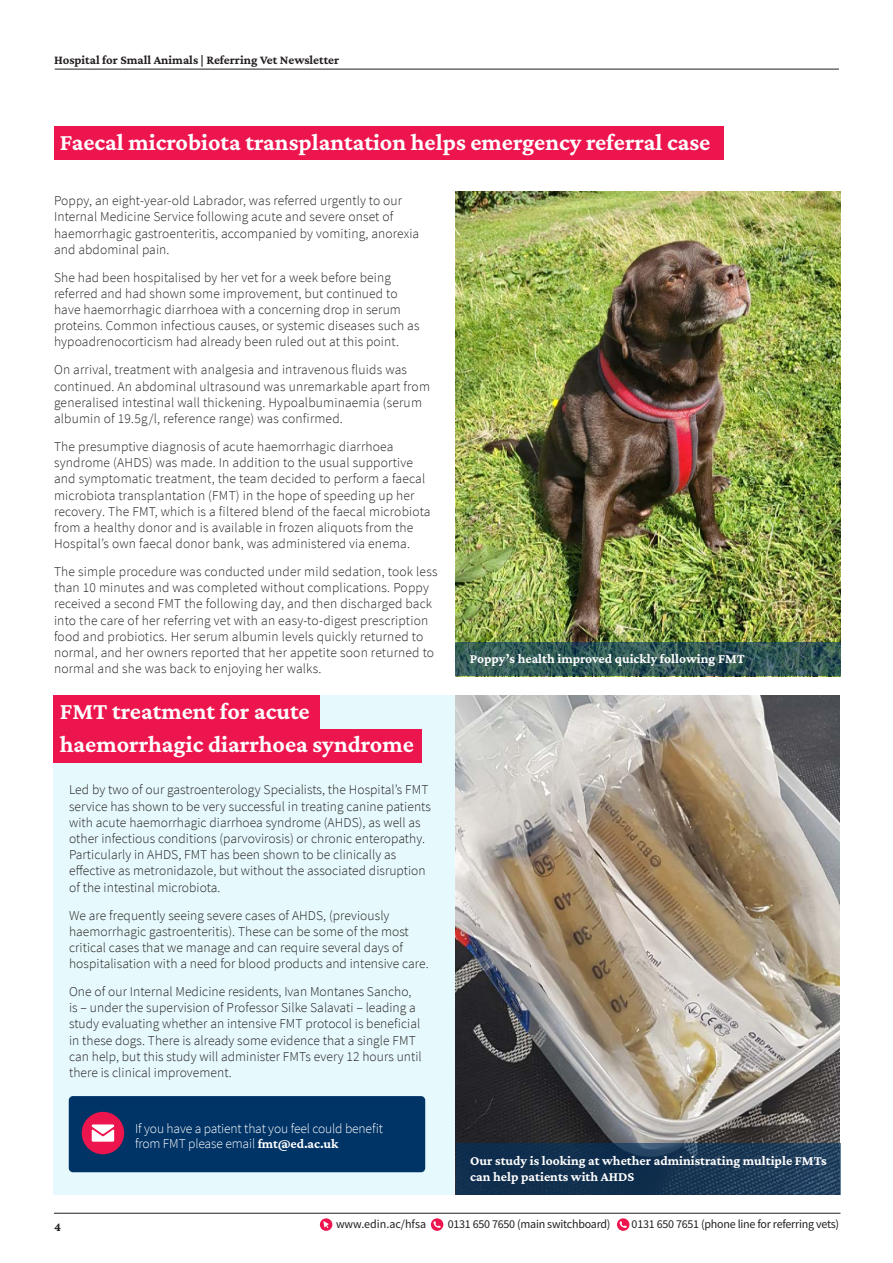
<style>
.page{position:relative;width:893px;height:1263px;background:#fff}
.page>*{position:absolute;margin:0;border:0;box-sizing:border-box;transform-origin:0 0}
.t1{font:24px/33px "Crimson Pro";color:#fff}
.t2{font:300 13.5px/16.2px "Source Sans Pro";letter-spacing:.01em;color:#231f20}
.t3{font:13.5px/16.2px "Crimson Pro";color:#fff}
.t4{font:300 13.5px/15px "Source Sans Pro";letter-spacing:-.01em;color:#fff}
.t5{font:12.75px "Crimson Pro";color:#231f20}
.t6{font:12px "Source Sans Pro";letter-spacing:-.02em;color:#231f20}
.t7{font:12px "Source Sans Pro";color:#231f20}
.s1{font-family:"Crimson Pro";font-weight:400}
</style>
<div class="page">
<hr style="left:55px;top:69px;width:784px;height:1px;background:#231f20">
<hr style="left:54px;top:1213px;width:786px;height:1px;background:#231f20">
<div style="left:320px;top:1218px;width:12px;height:13px;background:#ed154e;border-radius:50%"></div>
<svg style="left:323px;top:1221px;width:6px;height:7px"></svg>
<svg style="left:617px;top:1218px;width:12px;height:13px"></svg>
<svg style="left:620px;top:1221px;width:7px;height:7px"></svg>
<svg style="left:431px;top:1218px;width:12px;height:13px"></svg>
<svg style="left:433px;top:1221px;width:8px;height:7px"></svg>
<div style="left:53px;top:695px;width:786px;height:500px;background:#e6f9fc"></div>
<img style="left:456px;top:696px;width:384px;height:447px">
<img style="left:456px;top:191px;width:384px;height:452px">
<svg style="left:455px;top:643px;width:385px;height:33px;background:#325856"></svg>
<svg style="left:456px;top:1143px;width:384px;height:52px;background:#173554"></svg>
<div style="left:54px;top:126px;width:669px;height:34px;background:#ed154e"></div>
<div style="left:53px;top:695px;width:267px;height:36px;background:#ed154e"></div>
<div style="left:53px;top:729px;width:369px;height:34px;background:#ed154e"></div>
<div style="left:69px;top:1096px;width:356px;height:76px;background:#036;border-radius:4px"></div>
<div style="left:82px;top:1112px;width:42px;height:42px;background:#ed154e;border-radius:50%"></div>
<svg style="left:92px;top:1124px;width:22px;height:18px"></svg>
<p class="t5" style="left:54px;top:52px;width:287px">Hospital for Small Animals | Referring Vet Newsletter</p>
<p class="t1" style="left:60px;top:125px;width:652px">Faecal microbiota transplantation helps emergency referral case</p>
<p class="t2" style="left:54px;top:193px;width:367px">Poppy, an eight-year-old Labrador, was referred urgently to our Internal Medicine Service following acute and severe onset of haemorrhagic gastroenteritis, accompanied by vomiting, anorexia and abdominal pain.</p>
<p class="t2" style="left:54px;top:269px;width:367px">She had been hospitalised by her vet for a week before being referred and had shown some improvement, but continued to have haemorrhagic diarrhoea with a concerning drop in serum proteins. Common infectious causes, or systemic diseases such as hypoadrenocorticism had already been ruled out at this point.</p>
<p class="t2" style="left:54px;top:362px;width:377px">On arrival, treatment with analgesia and intravenous fluids was continued. An abdominal ultrasound was unremarkable apart from generalised intestinal wall thickening. Hypoalbuminaemia (serum albumin of 19.5g/l, reference range) was confirmed.</p>
<p class="t2" style="left:54px;top:438px;width:378px">The presumptive diagnosis of acute haemorrhagic diarrhoea syndrome (AHDS) was made. In addition to the usual supportive and symptomatic treatment, the team decided to perform a faecal microbiota transplantation (FMT) in the hope of speeding up her recovery. The FMT, which is a filtered blend of the faecal microbiota from a healthy donor and is available in frozen aliquots from the Hospital’s own faecal donor bank, was administered via enema.</p>
<p class="t2" style="left:54px;top:563px;width:385px">The simple procedure was conducted under mild sedation, took less than 10 minutes and was completed without complications. Poppy received a second FMT the following day, and then discharged back into the care of her referring vet with an easy-to-digest prescription food and probiotics. Her serum albumin levels quickly returned to normal, and her owners reported that her appetite soon returned to normal and she was back to enjoying her walks.</p>
<p class="t1" style="left:60px;top:694px;width:356px">FMT treatment for acute haemorrhagic diarrhoea syndrome</p>
<p class="t2" style="left:69px;top:782px;width:363px">Led by two of our gastroenterology Specialists, the Hospital’s FMT service has shown to be very successful in treating canine patients with acute haemorrhagic diarrhoea syndrome (AHDS), as well as other infectious conditions (parvovirosis) or chronic enteropathy.<br>Particularly in AHDS, FMT has been shown to be clinically as effective as metronidazole, but without the associated disruption of the intestinal microbiota.</p>
<p class="t2" style="left:69px;top:907px;width:361px">We are frequently seeing severe cases of AHDS, (previously haemorrhagic gastroenteritis). These can be some of the most critical cases that we manage and can require several days of hospitalisation with a need for blood products and intensive care.</p>
<p class="t2" style="left:69px;top:983px;width:354px">One of our Internal Medicine residents, Ivan Montanes Sancho, is – under the supervision of Professor Silke Salavati – leading a study evaluating whether an intensive FMT protocol is beneficial in these dogs. There is already some evidence that a single FMT can help, but this study will administer FMTs every 12 hours until there is clinical improvement.</p>
<p class="t4" style="left:135px;top:1121px;width:249px">If you have a patient that you feel could benefit from FMT please email <span class="s1">fmt@ed.ac.uk</span></p>
<p class="t3" style="left:470px;top:651px;width:276px">Poppy’s health improved quickly following FMT</p>
<p class="t3" style="left:470px;top:1152px;width:358px">Our study is looking at whether administrating multiple FMTs can help patients with AHDS</p>
<p class="t5" style="left:54px;top:1219px;width:8px">4</p>
<p class="t7" style="left:336px;top:1217px;width:92px">www.edin.ac/hfsa</p>
<p class="t6" style="left:448px;top:1217px;width:164px">0131 650 7650 (main switchboard)</p>
<p class="t6" style="left:632px;top:1217px;width:209px">0131 650 7651 (phone line for referring vets)</p>
</div>
